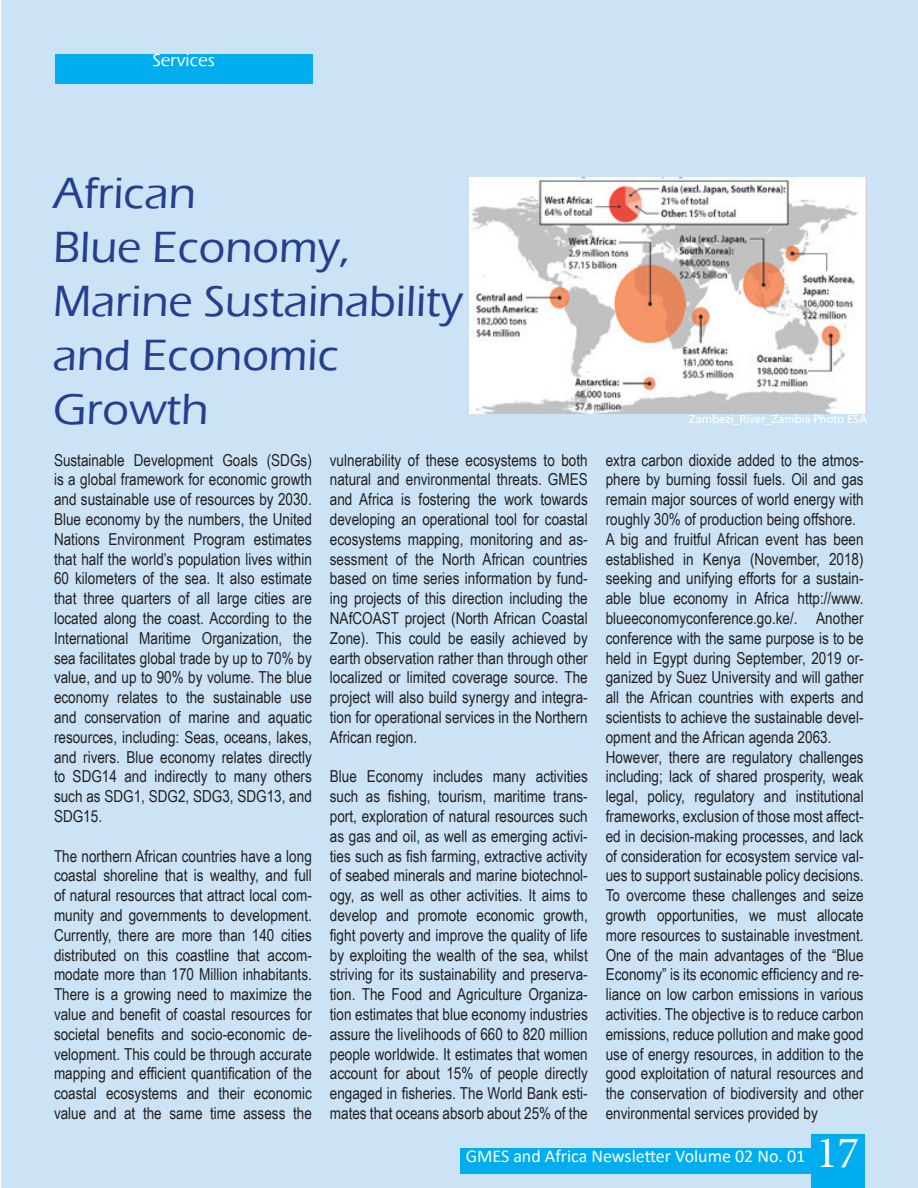
<style>
.page{position:relative;width:918px;height:1188px;background:#fff}
.page>*{position:absolute;margin:0;border:0;box-sizing:border-box;transform-origin:0 0}
.t1{font:500 45px/54px "Eras ITC";color:#253f8e}
.t2{font:45px "Minion Pro";color:#fff}
.t3{font:18px "Calibri";color:#fff}
.t4{font:500 18px "Eras ITC";color:#fff}
.t5{font:16.5px/19.8px "Arial Narrow";color:#231f20;text-align:justify}
.t6{font:12px "Myriad Web Pro";color:#fff}
</style>
<div class="page">
<hr style="left:0;top:0;width:1px;height:1188px;background:#b5d7f1">
<div style="left:2px;top:0;width:916px;height:1188px;background:#cbe3f5"></div>
<div style="left:460px;top:1148px;width:351px;height:26px;background:#00aeef"></div>
<div style="left:811px;top:1134px;width:54px;height:54px;background:#00aeef"></div>
<div style="left:55px;top:54px;width:258px;height:30px;background:#00aeef"></div>
<img style="left:470px;top:177px;width:397px;height:236px">
<p class="t4" style="left:152px;top:50px;width:64px">Services</p>
<h1 class="t1" style="left:53px;top:167px;width:411px">African<br>Blue Economy,<br>Marine Sustainability and Economic<br>Growth</h1>
<p class="t5" style="left:54px;top:449px;width:259px">Sustainable Development Goals (SDGs) is a global framework for economic growth and sustainable use of resources by 2030.<br>Blue economy by the numbers, the United Nations Environment Program estimates that half the world’s population lives within 60 kilometers of the sea. It also estimate that three quarters of all large cities are located along the coast. According to the International Maritime Organization, the sea facilitates global trade by up to 70% by value, and up to 90% by volume. The blue economy relates to the sustainable use and conservation of marine and aquatic resources, including: Seas, oceans, lakes, and rivers. Blue economy relates directly to SDG14 and indirectly to many others such as SDG1, SDG2, SDG3, SDG13, and SDG15.</p>
<p class="t5" style="left:54px;top:845px;width:259px">The northern African countries have a long coastal shoreline that is wealthy, and full of natural resources that attract local com&shy;munity and governments to development.<br>Currently, there are more than 140 cities distributed on this coastline that accom&shy;modate more than 170 Million inhabitants.<br>There is a growing need to maximize the value and benefit of coastal resources for societal benefits and socio-economic de&shy;velopment. This could be through accurate mapping and efficient quantification of the coastal ecosystems and their economic value and at the same time assess the</p>
<p class="t5" style="left:330px;top:449px;width:259px">vulnerability of these ecosystems to both natural and environmental threats. GMES and Africa is fostering the work towards developing an operational tool for coastal ecosystems mapping, monitoring and as&shy;sessment of the North African countries based on time series information by fund&shy;ing projects of this direction including the NAfCOAST project (North African Coastal Zone). This could be easily achieved by earth observation rather than through other localized or limited coverage source. The project will also build synergy and integra&shy;tion for operational services in the Northern African region.</p>
<p class="t5" style="left:330px;top:766px;width:259px">Blue Economy includes many activities such as fishing, tourism, maritime trans&shy;port, exploration of natural resources such as gas and oil, as well as emerging activi&shy;ties such as fish farming, extractive activity of seabed minerals and marine biotechnol&shy;ogy, as well as other activities. It aims to develop and promote economic growth, fight poverty and improve the quality of life by exploiting the wealth of the sea, whilst striving for its sustainability and preserva&shy;tion. The Food and Agriculture Organiza&shy;tion estimates that blue economy industries assure the livelihoods of 660 to 820 million people worldwide. It estimates that women account for about 15% of people directly engaged in fisheries. The World Bank esti&shy;mates that oceans absorb about 25% of the</p>
<p class="t6" style="left:689px;top:413px;width:180px">Zambezi_River_Zambia Photo ESA</p>
<p class="t5" style="left:606px;top:449px;width:259px;text-align:left">extra carbon dioxide added to the atmos&shy;phere by burning fossil fuels. Oil and gas remain major sources of world energy with roughly 30% of production being offshore.<br>A big and fruitful African event has been established in Kenya (November, 2018) seeking and unifying efforts for a sustain&shy;able blue economy in Africa http://www. blueeconomyconference.go.ke/. Another conference with the same purpose is to be held in Egypt during September, 2019 or&shy;ganized by Suez University and will gather all the African countries with experts and scientists to achieve the sustainable devel&shy;opment and the African agenda 2063.<br>However, there are regulatory challenges including; lack of shared prosperity, weak legal, policy, regulatory and institutional frameworks, exclusion of those most affect&shy;ed in decision-making processes, and lack of consideration for ecosystem service val&shy;ues to support sustainable policy decisions.<br>To overcome these challenges and seize growth opportunities, we must allocate more resources to sustainable investment.<br>One of the main advantages of the “Blue Economy” is its economic efficiency and re&shy;liance on low carbon emissions in various activities. The objective is to reduce carbon emissions, reduce pollution and make good use of energy resources, in addition to the good exploitation of natural resources and the conservation of biodiversity and other environmental services provided by</p>
<p class="t3" style="left:466px;top:1143px;width:341px">GMES and Africa Newsletter Volume 02 No. 01</p>
<h1 class="t2" style="left:816px;top:1122px;width:45px">17</h1>
</div>
